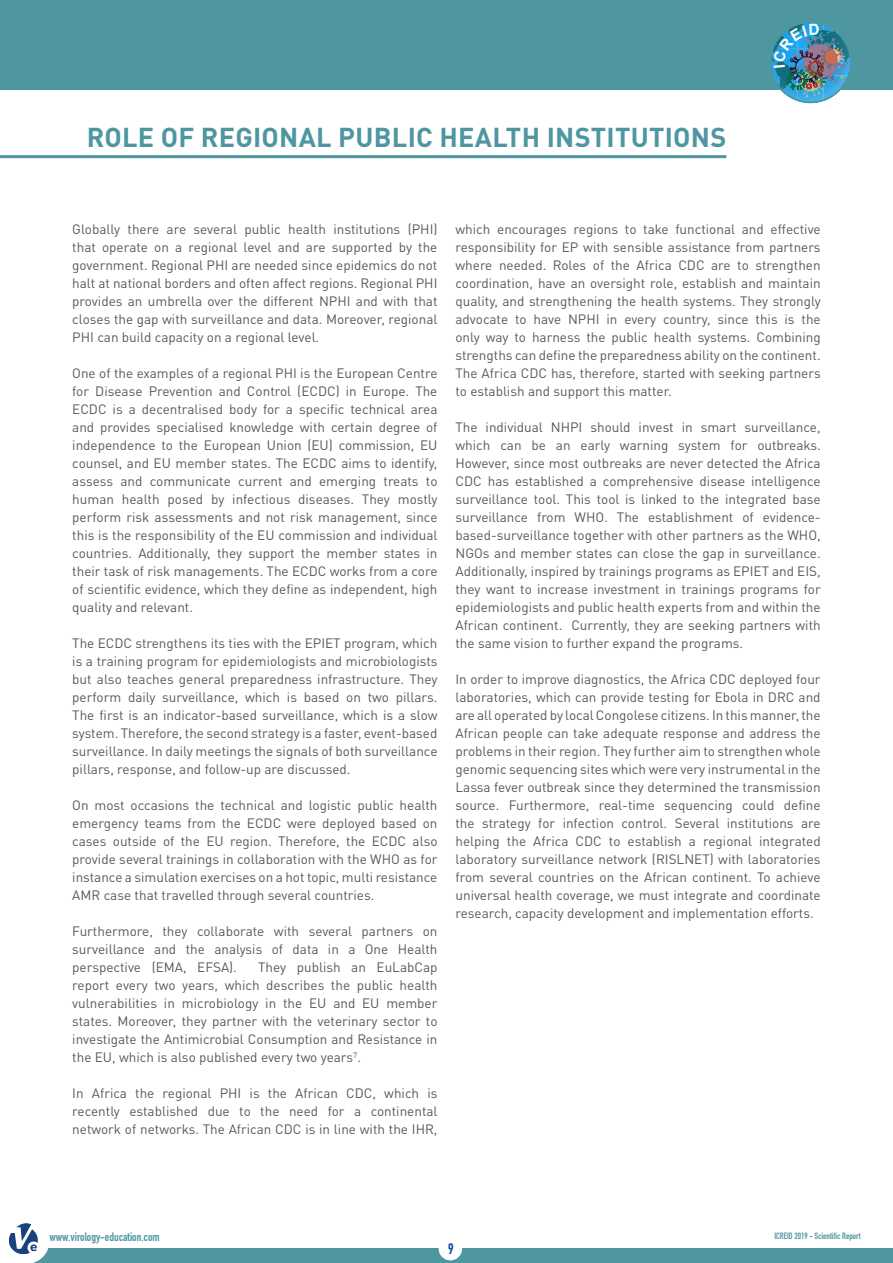
<style>
.page{position:relative;width:893px;height:1263px;background:#fff}
.page>*{position:absolute;margin:0;border:0;box-sizing:border-box;transform-origin:0 0}
._01_Page_title{font:700 27px "DINOT";letter-spacing:.01em;color:#4e96a0}
.t1{font:15px "DIN Engschrift";color:#094896}
._05_Enumeration{font:13.5px/18px "DINOT";color:#57585a;text-align:justify}
.t2{font:12px "DIN Engschrift";color:#4e96a0}
.t3{font:9px "DIN Engschrift";color:#4e96a0}
</style>
<div class="page">
<div style="left:0;top:0;width:893px;height:90px;background:#4e96a0"></div>
<div style="left:0;top:1249px;width:893px;height:14px;background:#4e96a0"></div>
<div style="left:439px;top:1237px;width:23px;height:23px;background:#fff;border-radius:50%"></div>
<svg style="left:0;top:1223px;width:49px;height:40px"></svg>
<hr style="left:0;top:155px;width:726px;height:3px;background:#4e96a0">
<img style="left:771px;top:23px;width:79px;height:79px">
<p class="_01_Page_title" style="left:87px;top:119px;width:641px">ROLE OF REGIONAL PUBLIC HEALTH INSTITUTIONS</p>
<p class="_05_Enumeration" style="left:72px;top:220px;width:367px">Globally there are several public health institutions (PHI) that operate on a regional level and are supported by the government. Regional PHI are needed since epidemics do not halt at national borders and often affect regions. Regional PHI provides an umbrella over the different NPHI and with that closes the gap with surveillance and data. Moreover, regional PHI can build capacity on a regional level.</p>
<p class="_05_Enumeration" style="left:72px;top:364px;width:367px">One of the examples of a regional PHI is the European Centre for Disease Prevention and Control (ECDC) in Europe. The ECDC is a decentralised body for a specific technical area and provides specialised knowledge with certain degree of independence to the European Union (EU) commission, EU counsel, and EU member states. The ECDC aims to identify, assess and communicate current and emerging treats to human health posed by infectious diseases. They mostly perform risk assessments and not risk management, since this is the responsibility of the EU commission and individual countries. Additionally, they support the member states in their task of risk managements. The ECDC works from a core of scientific evidence, which they define as independent, high quality and relevant.</p>
<p class="_05_Enumeration" style="left:72px;top:634px;width:367px">The ECDC strengthens its ties with the EPIET program, which is a training program for epidemiologists and microbiologists but also teaches general preparedness infrastructure. They perform daily surveillance, which is based on two pillars.<br>The first is an indicator-based surveillance, which is a slow system. Therefore, the second strategy is a faster, event-based surveillance. In daily meetings the signals of both surveillance pillars, response, and follow-up are discussed.</p>
<p class="_05_Enumeration" style="left:72px;top:796px;width:367px">On most occasions the technical and logistic public health emergency teams from the ECDC were deployed based on cases outside of the EU region. Therefore, the ECDC also provide several trainings in collaboration with the WHO as for instance a simulation exercises on a hot topic, multi resistance AMR case that travelled through several countries.</p>
<p class="_05_Enumeration" style="left:72px;top:922px;width:367px">Furthermore, they collaborate with several partners on surveillance and the analysis of data in a One Health perspective (EMA, EFSA).</p>
<p class="_05_Enumeration" style="left:72px;top:958px;width:367px;text-indent:186px">They publish an EuLabCap report every two years, which describes the public health vulnerabilities in microbiology in the EU and EU member states. Moreover, they partner with the veterinary sector to investigate the Antimicrobial Consumption and Resistance in the EU, which is also published every two years<sup>7</sup>.</p>
<p class="_05_Enumeration" style="left:72px;top:1084px;width:367px">In Africa the regional PHI is the African CDC, which is recently established due to the need for a continental network of networks. The African CDC is in line with the IHR,</p>
<p class="_05_Enumeration" style="left:455px;top:220px;width:367px">which encourages regions to take functional and effective responsibility for EP with sensible assistance from partners where needed. Roles of the Africa CDC are to strengthen coordination, have an oversight role, establish and maintain quality, and strengthening the health systems. They strongly advocate to have NPHI in every country, since this is the only way to harness the public health systems. Combining strengths can define the preparedness ability on the continent.<br>The Africa CDC has, therefore, started with seeking partners to establish and support this matter.</p>
<p class="_05_Enumeration" style="left:455px;top:418px;width:367px">The individual NHPI should invest in smart surveillance, which can be an early warning system for outbreaks.<br>However, since most outbreaks are never detected the Africa CDC has established a comprehensive disease intelligence surveillance tool. This tool is linked to the integrated base surveillance from WHO. The establishment of evidence&shy;based-surveillance together with other partners as the WHO, NGOs and member states can close the gap in surveillance.<br>Additionally, inspired by trainings programs as EPIET and EIS, they want to increase investment in trainings programs for epidemiologists and public health experts from and within the African continent. Currently, they are seeking partners with the same vision to further expand the programs.</p>
<p class="_05_Enumeration" style="left:455px;top:670px;width:367px">In order to improve diagnostics, the Africa CDC deployed four laboratories, which can provide testing for Ebola in DRC and are all operated by local Congolese citizens. In this manner, the African people can take adequate response and address the problems in their region. They further aim to strengthen whole genomic sequencing sites which were very instrumental in the Lassa fever outbreak since they determined the transmission source. Furthermore, real-time sequencing could define the strategy for infection control. Several institutions are helping the Africa CDC to establish a regional integrated laboratory surveillance network (RISLNET) with laboratories from several countries on the African continent. To achieve universal health coverage, we must integrate and coordinate research, capacity development and implementation efforts.</p>
<p class="t2" style="left:49px;top:1230px;width:112px">www.virology-education.com</p>
<p class="t3" style="left:774px;top:1230px;width:88px">ICREID 2019 - Scientific Report</p>
<p class="t1" style="left:448px;top:1240px;width:7px">9</p>
</div>
